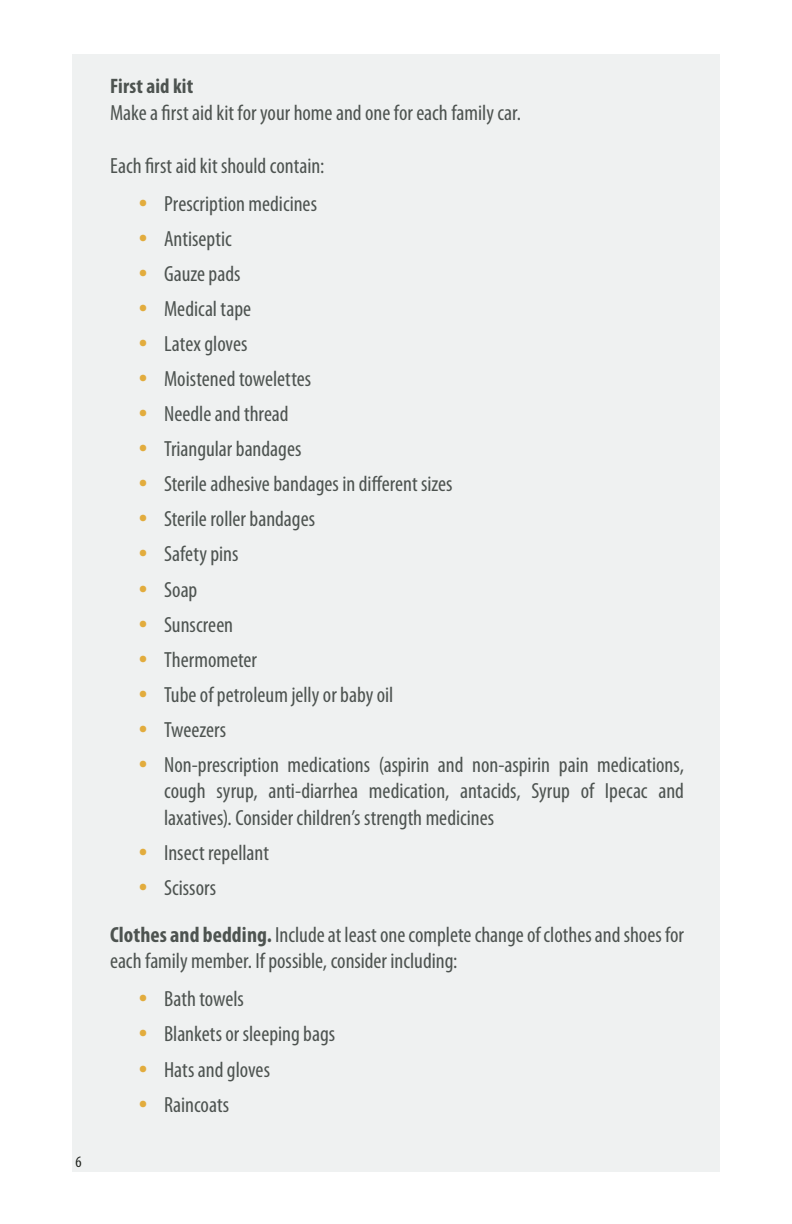
<style>
.page{position:relative;width:792px;height:1224px;background:#fff}
.page>*{position:absolute;margin:0;border:0;box-sizing:border-box;transform-origin:0 0}
.t1{font:700 condensed 30px/35px "Myriad Pro";color:#e2ac3d;text-align:justify}
.bullets{font:condensed 22px/26.4px "Myriad Pro";color:#4d5350;text-align:justify}
.Body_Copy_Bold{font:condensed 22px/26.4px "Myriad Pro";color:#4d5350}
.Body_Copy{font:condensed 22px "Myriad Pro";color:#4d5350}
.Headers{font:700 condensed 21px "Myriad Pro";letter-spacing:.01em;color:#4d5350}
.s1{font-weight:700}
</style>
<div class="page">
<div style="left:72px;top:54px;width:648px;height:1118px;background:#eff1f1"></div>
<p class="Headers" style="left:110px;top:73px;width:85px">First aid kit</p>
<p class="Body_Copy" style="left:110px;top:99px;width:413px">Make a first aid kit for your home and one for each family car.</p>
<p class="Body_Copy_Bold" style="left:110px;top:152px;width:216px">Each first aid kit should contain:</p>
<p class="bullets" style="left:164px;top:190px;width:154px">Prescription medicines</p>
<p class="bullets" style="left:164px;top:225px;width:69px">Antiseptic</p>
<p class="bullets" style="left:164px;top:260px;width:78px">Gauze pads</p>
<p class="bullets" style="left:164px;top:295px;width:89px">Medical tape</p>
<p class="bullets" style="left:164px;top:331px;width:85px">Latex gloves</p>
<p class="bullets" style="left:164px;top:366px;width:149px">Moistened towelettes</p>
<p class="bullets" style="left:164px;top:401px;width:126px">Needle and thread</p>
<p class="bullets" style="left:164px;top:436px;width:139px">Triangular bandages</p>
<p class="bullets" style="left:164px;top:471px;width:290px">Sterile adhesive bandages in different sizes</p>
<p class="bullets" style="left:164px;top:506px;width:152px">Sterile roller bandages</p>
<p class="bullets" style="left:164px;top:541px;width:76px">Safety pins</p>
<p class="bullets" style="left:164px;top:576px;width:35px">Soap</p>
<p class="bullets" style="left:164px;top:611px;width:71px">Sunscreen</p>
<p class="bullets" style="left:164px;top:646px;width:94px">Thermometer</p>
<p class="bullets" style="left:164px;top:681px;width:231px">Tube of petroleum jelly or baby oil</p>
<p class="bullets" style="left:164px;top:716px;width:64px">Tweezers</p>
<p class="bullets" style="left:164px;top:751px;width:521px">Non-prescription medications (aspirin and non-aspirin pain medications, cough syrup, anti-diarrhea medication, antacids, Syrup of Ipecac and laxatives). Consider children’s strength medicines</p>
<p class="bullets" style="left:164px;top:839px;width:106px">Insect repellant</p>
<p class="bullets" style="left:164px;top:874px;width:54px">Scissors</p>
<p class="Body_Copy_Bold" style="left:110px;top:921px;width:575px"><span class="s1">Clothes and bedding.</span> Include at least one complete change of clothes and shoes for each family member. If possible, consider including:</p>
<p class="bullets" style="left:164px;top:986px;width:81px">Bath towels</p>
<p class="bullets" style="left:164px;top:1021px;width:173px">Blankets or sleeping bags</p>
<p class="bullets" style="left:164px;top:1056px;width:107px">Hats and gloves</p>
<p class="bullets" style="left:164px;top:1091px;width:67px">Raincoats</p>
<h1 class="t1" style="left:139px;top:183px;width:10px">• • • • • • • • • • • • • • • • •</h1>
<h1 class="t1" style="left:139px;top:831px;width:10px">• •</h1>
<h1 class="t1" style="left:139px;top:978px;width:10px">• • • •</h1>
</div>
